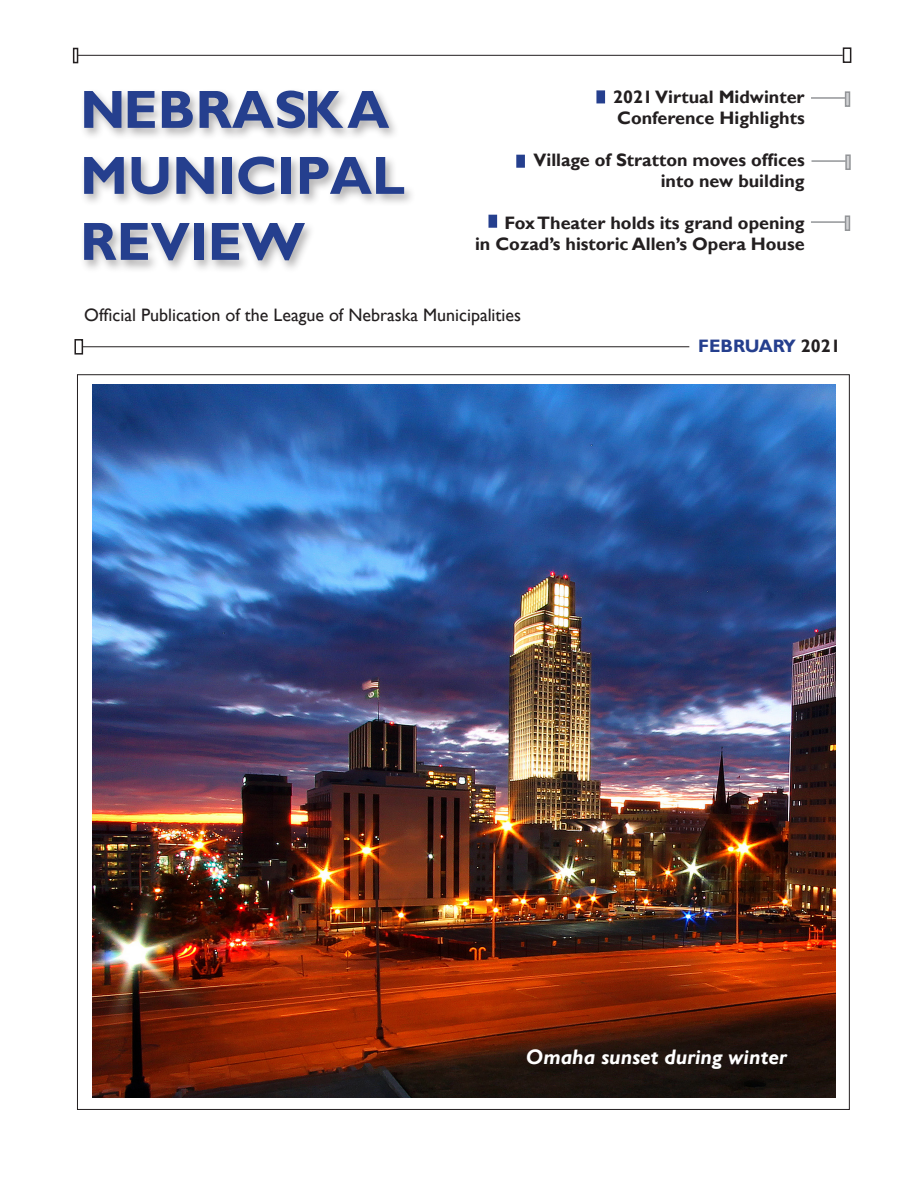
<style>
.page{position:relative;width:918px;height:1188px;background:#fff}
.page>*{position:absolute;margin:0;border:0;box-sizing:border-box;transform-origin:0 0}
.t1{font:700 54px/66px "Gill Sans";color:#253f8e}
.Body{font:italic 700 21px "Gill Sans";color:#fff}
.Body_Text{font:700 18px "Gill Sans";color:#231f20}
.t2{font:18px "Gill Sans";color:#231f20}
.Body_Text-2{font:700 18px "Gill Sans";color:#253f8e}
.s1{color:#231f20}
</style>
<div class="page">
<hr style="left:82px;top:346px;width:607px;height:1px;background:#231f20">
<hr style="left:78px;top:55px;width:765px;height:1px;background:#231f20">
<div style="left:843px;top:47px;width:8px;height:16px;border:2px solid #231f20"></div>
<div style="left:73px;top:48px;width:5px;height:15px;border:2px solid #231f20"></div>
<div style="left:74px;top:339px;width:9px;height:16px;border:2px solid #231f20"></div>
<div style="left:80px;top:88px;width:336px;height:186px;background:#231f20;opacity:.35"></div>
<svg style="left:845px;top:91px;width:5px;height:16px"></svg>
<hr style="left:811px;top:97px;width:34px;height:2px;background:#939598">
<svg style="left:845px;top:154px;width:6px;height:16px"></svg>
<hr style="left:812px;top:160px;width:34px;height:2px;background:#939598">
<svg style="left:845px;top:215px;width:5px;height:16px"></svg>
<hr style="left:811px;top:221px;width:34px;height:2px;background:#939598">
<div style="left:596px;top:90px;width:9px;height:13px;background:#253f8e;border:2px solid #253f8e"></div>
<img style="left:93px;top:384px;width:743px;height:713px">
<div style="left:489px;top:215px;width:8px;height:13px;background:#253f8e"></div>
<div style="left:516px;top:155px;width:9px;height:13px;background:#253f8e;border:2px solid #253f8e"></div>
<p class="t1" style="left:80px;top:78px;width:327px">NEBRASKA<br>MUNICIPAL<br>REVIEW</p>
<p class="Body_Text" style="left:613px;top:86px;width:193px">2021 Virtual Midwinter</p>
<p class="Body_Text" style="left:617px;top:107px;width:189px">Conference Highlights</p>
<p class="Body_Text" style="left:534px;top:149px;width:273px">Village of Stratton moves offices</p>
<p class="Body_Text" style="left:661px;top:170px;width:145px">into new building</p>
<p class="Body_Text" style="left:505px;top:212px;width:302px">Fox Theater holds its grand opening</p>
<p class="Body_Text" style="left:475px;top:233px;width:331px">in Cozad’s historic Allen’s Opera House</p>
<p class="t2" style="left:84px;top:305px;width:438px">Official Publication of the League of Nebraska Municipalities</p>
<p class="Body_Text-2" style="left:698px;top:335px;width:144px">FEBRUARY <span class="s1">2021</span></p>
<p class="Body" style="left:526px;top:1045px;width:262px">Omaha sunset during winter</p>
</div>
